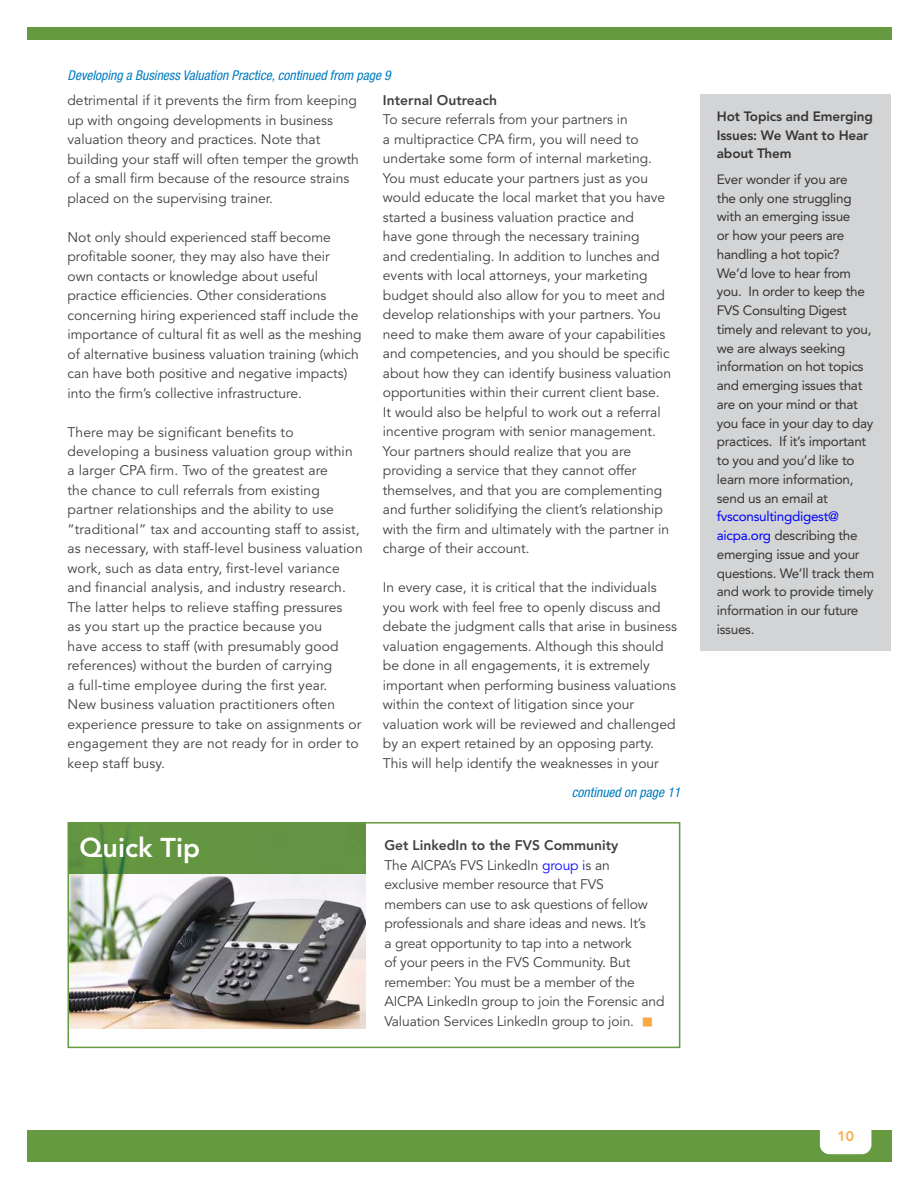
<style>
.page{position:relative;width:918px;height:1188px;background:#fff}
.page>*{position:absolute;margin:0;border:0;box-sizing:border-box;transform-origin:0 0}
.t1{font:800 27px "Avenir";color:#fff}
.t2{font:13.8px/19.5px "Avenir";color:#424041}
.t3{font:800 13.8px "Avenir";color:#424041}
.t4{font:800 13.8px "Avenir";color:#faa942}
.t5{font:13.5px/18.8px "Avenir";letter-spacing:-.02em;color:#373535}
.t6{font:italic condensed 13.5px "Helvetica Neue";color:#007cc1}
.t7{font:800 13.5px/18.8px "Avenir";letter-spacing:-.01em;color:#373535}
.s1{font-weight:800}
.s2{color:#0d0dff}
.s3{color:#00f}
</style>
<div class="page">
<div style="left:27px;top:28px;width:864px;height:12px;background:#659a41"></div>
<div style="left:27px;top:1130px;width:864px;height:32px;background:#659a41"></div>
<svg style="left:820px;top:1130px;width:51px;height:24px"></svg>
<div style="left:701px;top:94px;width:190px;height:557px;background:#d2d4d5"></div>
<img style="left:71px;top:825px;width:294px;height:204px">
<div style="left:68px;top:822px;width:612px;height:226px;border:2px solid #659a41"></div>
<p class="t6" style="left:68px;top:71px;width:325px">Developing a Business Valuation Practice, continued from page 9</p>
<p class="t2" style="left:68px;top:92px;width:293px">detrimental if it prevents the firm from keeping up with ongoing developments in business valuation theory and practices. Note that building your staff will often temper the growth of a small firm because of the resource strains placed on the supervising trainer.</p>
<p class="t2" style="left:68px;top:229px;width:296px">Not only should experienced staff become profitable sooner, they may also have their<br>own contacts or knowledge about useful practice efficiencies. Other considerations concerning hiring experienced staff include the importance of cultural fit as well as the meshing of alternative business valuation training (which can have both positive and negative impacts) into the firm’s collective infrastructure.</p>
<p class="t2" style="left:68px;top:424px;width:297px">There may be significant benefits to developing a business valuation group within a larger CPA firm. Two of the greatest are<br>the chance to cull referrals from existing partner relationships and the ability to use “traditional” tax and accounting staff to assist, as necessary, with staff-level business valuation work, such as data entry, first-level variance and financial analysis, and industry research.<br>The latter helps to relieve staffing pressures<br>as you start up the practice because you<br>have access to staff (with presumably good references) without the burden of carrying<br>a full-time employee during the first year.<br>New business valuation practitioners often experience pressure to take on assignments or engagement they are not ready for in order to keep staff busy.</p>
<h1 class="t1" style="left:80px;top:836px;width:122px">Quick Tip</h1>
<p class="t3" style="left:383px;top:94px;width:116px">Internal Outreach</p>
<p class="t2" style="left:383px;top:111px;width:290px">To secure referrals from your partners in<br>a multipractice CPA firm, you will need to undertake some form of internal marketing.<br>You must educate your partners just as you would educate the local market that you have started a business valuation practice and<br>have gone through the necessary training<br>and credentialing. In addition to lunches and events with local attorneys, your marketing budget should also allow for you to meet and develop relationships with your partners. You need to make them aware of your capabilities and competencies, and you should be specific about how they can identify business valuation opportunities within their current client base.<br>It would also be helpful to work out a referral incentive program with senior management.<br>Your partners should realize that you are providing a service that they cannot offer themselves, and that you are complementing and further solidifying the client’s relationship with the firm and ultimately with the partner in charge of their account.</p>
<p class="t2" style="left:383px;top:579px;width:296px">In every case, it is critical that the individuals you work with feel free to openly discuss and debate the judgment calls that arise in business valuation engagements. Although this should be done in all engagements, it is extremely important when performing business valuations within the context of litigation since your valuation work will be reviewed and challenged by an expert retained by an opposing party.<br>This will help identify the weaknesses in your</p>
<p class="t6" style="left:572px;top:787px;width:110px">continued on page 11</p>
<p class="t2" style="left:384px;top:837px;width:282px"><span class="s1">Get LinkedIn to the FVS Community<br></span>The AICPA’s FVS LinkedIn <span class="s2">group i</span>s an exclusive member resource that FVS<br>members can use to ask questions of fellow professionals and share ideas and news. It’s<br>a great opportunity to tap into a network<br>of your peers in the FVS Community. But remember: You must be a member of the AICPA LinkedIn group to join the Forensic and Valuation Services LinkedIn group to join.</p>
<p class="t7" style="left:717px;top:108px;width:158px">Hot Topics and Emerging<br>Issues: We Want to Hear about Them</p>
<p class="t5" style="left:717px;top:171px;width:158px">Ever wonder if you are<br>the only one struggling with an emerging issue<br>or how your peers are handling a hot topic?<br>We’d love to hear from you. In order to keep the<br>FVS Consulting Digest timely and relevant to you, we are always seeking information on hot topics and emerging issues that are on your mind or that you face in your day to day practices. If it’s important to you and you’d like to learn more information, send us an email at</p>
<p class="t5" style="left:717px;top:508px;width:159px"><span class="s3">fvsconsultingdigest@ aicpa.org</span> describing the emerging issue and your questions. We’ll track them and work to provide timely information in our future issues.</p>
<p class="t4" style="left:837px;top:1131px;width:18px">10</p>
</div>
